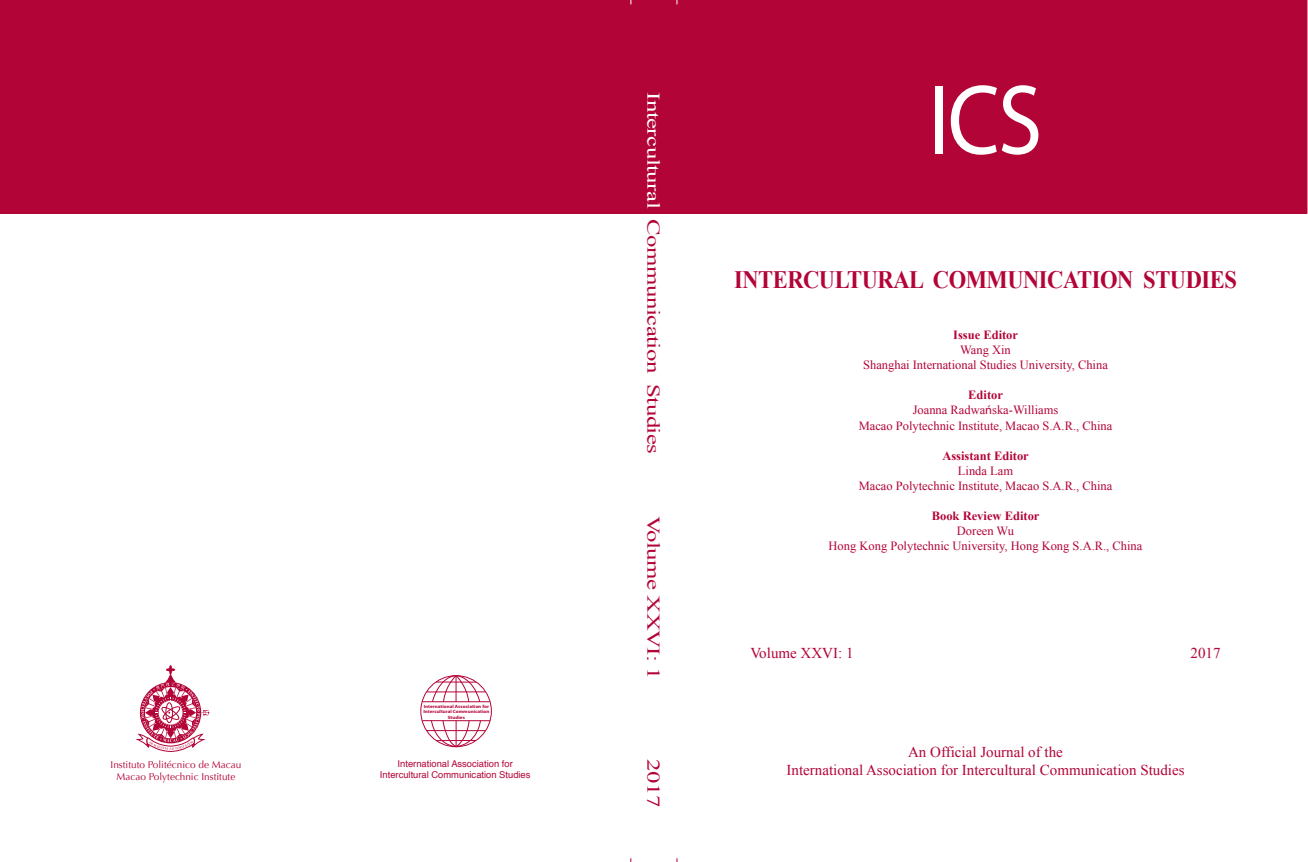
<style>
.page{position:relative;width:1308px;height:862px;background:#fff}
.page>*{position:absolute;margin:0;border:0;box-sizing:border-box;transform-origin:0 0}
.t1{font:100px "Myriad Pro";color:#fff;scale:.9 1}
.t2{font:700 25px "Times New Roman";letter-spacing:-.02em;color:#b30437;scale:.9 1}
.t3{font:18px "Times New Roman";letter-spacing:-.02em;color:#b30437;scale:1.37 1}
.t4{font:15px/18px "Times New Roman";color:#b30437;text-align:center}
.t5{font:12.5px/15px "Times New Roman";color:#b30437;text-align:center}
.t6{font:700 12.5px "Times New Roman";color:#b30437}
.t7{font:10px/11.2px "Optima";color:#b30437;text-align:center}
.t8{font:9.38px/11.2px "Helvetica";color:#b30437;text-align:center}
.t9{font:700 4.62px/5.6px "Myriad Pro";color:#b30437;text-align:center;scale:1.1 1}
.s1{color:#fff}
.s2{font-weight:700}
.s3{font-family:"Myriad Pro"}
</style>
<div class="page">
<div style="left:0;top:0;width:1306px;height:213px;background:#b30437"></div>
<hr style="left:422px;top:701px;width:68px;height:1px;background:#b30437">
<hr style="left:427px;top:691px;width:58px;height:1px;background:#b30437">
<hr style="left:426px;top:729px;width:59px;height:1px;background:#b30437">
<hr style="left:422px;top:720px;width:68px;height:1px;background:#b30437">
<svg style="left:431px;top:720px;width:50px;height:27px"></svg>
<svg style="left:432px;top:675px;width:48px;height:27px"></svg>
<svg style="left:137px;top:665px;width:72px;height:86px"></svg>
<p class="t7" style="left:111px;top:759px;width:132px">Instituto Politécnico de Macau<br>Macao Polytechnic Institute</p>
<p class="t9" style="left:423px;top:703px;width:61px">International Association for<br>Intercultural Communication<br>Studies</p>
<p class="t8" style="left:380px;top:757px;width:152px">International Association for<br>Intercultural Communication Studies</p>
<h3 class="t3" style="left:665px;top:92px;width:265px;rotate:90deg"><span class="s1">Intercultural</span> Communication Studies</h3>
<h3 class="t3" style="left:665px;top:515px;width:121px;rotate:90deg">Volume XXVI: 1</h3>
<h3 class="t3" style="left:665px;top:758px;width:37px;rotate:90deg">2017</h3>
<h1 class="t1" style="left:927px;top:65px;width:129px">ICS</h1>
<h2 class="t2" style="left:734px;top:262px;width:560px">INTERCULTURAL COMMUNICATION STUDIES</h2>
<p class="t6" style="left:953px;top:326px;width:66px">Issue Editor</p>
<p class="t5" style="left:863px;top:342px;width:246px">Wang Xin<br>Shanghai International Studies University, China</p>
<p class="t5" style="left:858px;top:387px;width:255px"><span class="s2">Editor<br></span>Joanna Radwa<span class="s3">ń</span>ska-Williams<br>Macao Polytechnic Institute, Macao S.A.R., China</p>
<p class="t6" style="left:942px;top:446px;width:88px">Assistant Editor</p>
<p class="t5" style="left:858px;top:462px;width:255px">Linda Lam<br>Macao Polytechnic Institute, Macao S.A.R., China</p>
<p class="t6" style="left:931px;top:506px;width:109px">Book Review Editor</p>
<p class="t5" style="left:828px;top:522px;width:315px">Doreen Wu<br>Hong Kong Polytechnic University, Hong Kong S.A.R., China</p>
<p class="t4" style="left:750px;top:643px;width:105px">Volume XXVI: 1</p>
<p class="t4" style="left:1190px;top:643px;width:31px">2017</p>
<p class="t4" style="left:786px;top:742px;width:399px">An Official Journal of the<br>International Association for Intercultural Communication Studies</p>
</div>
